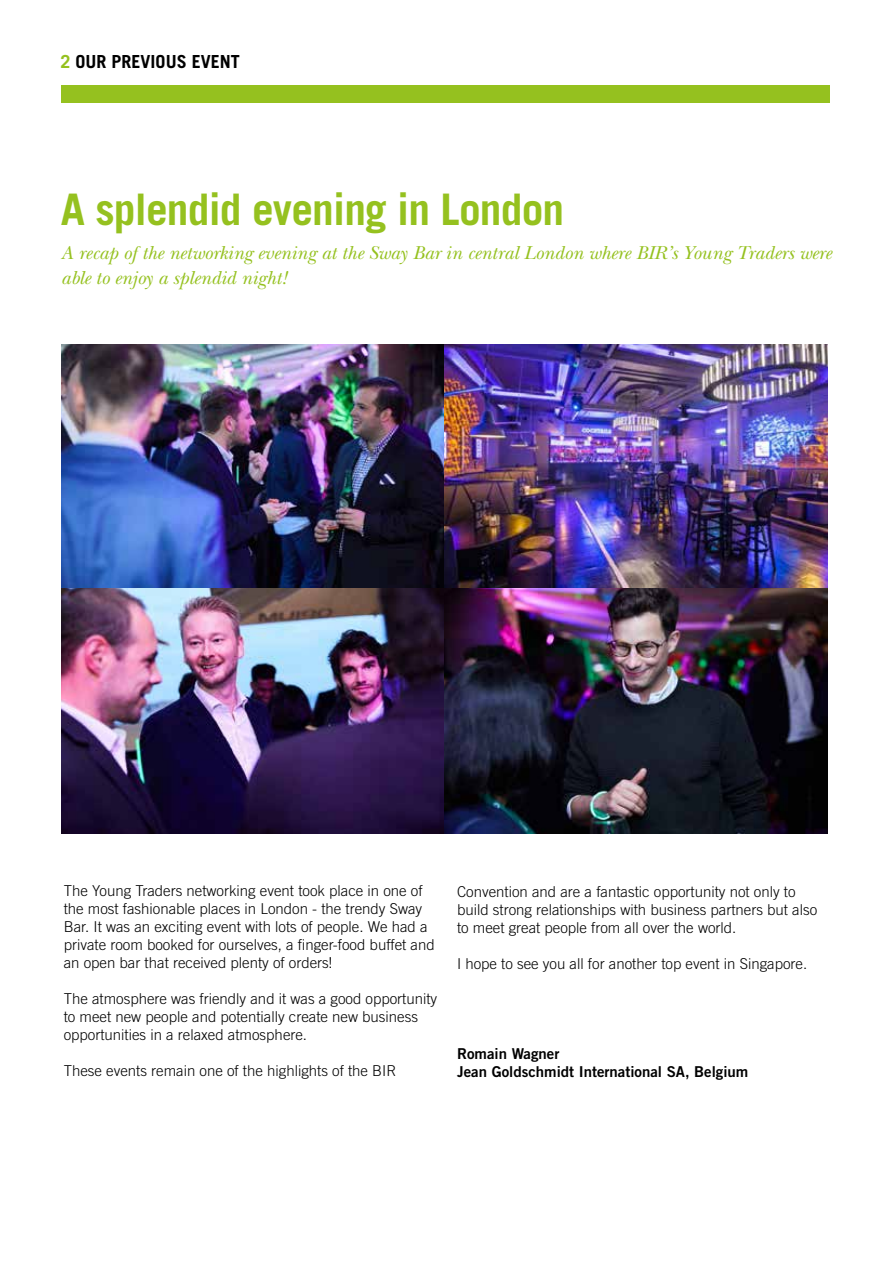
<style>
.page{position:relative;width:893px;height:1263px;background:#fff}
.page>*{position:absolute;margin:0;border:0;box-sizing:border-box;transform-origin:0 0}
.t1{font:700 43.5px "Trade Gothic";letter-spacing:-.02em;color:#95c11f}
.t2{font:italic 19.5px/25.5px "New Baskerville";color:#95c11f}
.t3{font:700 18px "Trade Gothic";color:#000}
.t4{font:300 15px/18px "Trade Gothic";color:#000}
.t5{font:15px/18px "Trade Gothic Bold Two";color:#000}
.s1{color:#95c11f}
</style>
<div class="page">
<div style="left:61px;top:85px;width:768px;height:17px;background:#95c11f"></div>
<img style="left:62px;top:344px;width:766px;height:489px">
<p class="t3" style="left:61px;top:50px;width:181px"><span class="s1">2</span> OUR PREVIOUS EVENT</p>
<h1 class="t1" style="left:61px;top:183px;width:505px">A splendid evening in London</h1>
<h2 class="t2" style="left:61px;top:240px;width:772px">A recap of the networking evening at the Sway Bar in central London where BIR’s Young Traders were able to enjoy a splendid night!</h2>
<p class="t4" style="left:64px;top:882px;width:372px">The Young Traders networking event took place in one of the most fashionable places in London - the trendy Sway Bar. It was an exciting event with lots of people. We had a private room booked for ourselves, a finger-food buffet and an open bar that received plenty of orders!</p>
<p class="t4" style="left:64px;top:990px;width:375px">The atmosphere was friendly and it was a good opportunity to meet new people and potentially create new business opportunities in a relaxed atmosphere.</p>
<p class="t4" style="left:64px;top:1062px;width:334px">These events remain one of the highlights of the BIR</p>
<p class="t4" style="left:457px;top:882px;width:362px">Convention and are a fantastic opportunity not only to build strong relationships with business partners but also to meet great people from all over the world.</p>
<p class="t4" style="left:457px;top:954px;width:352px">I hope to see you all for another top event in Singapore.</p>
<p class="t5" style="left:457px;top:1044px;width:293px">Romain Wagner<br>Jean Goldschmidt International SA, Belgium</p>
</div>
